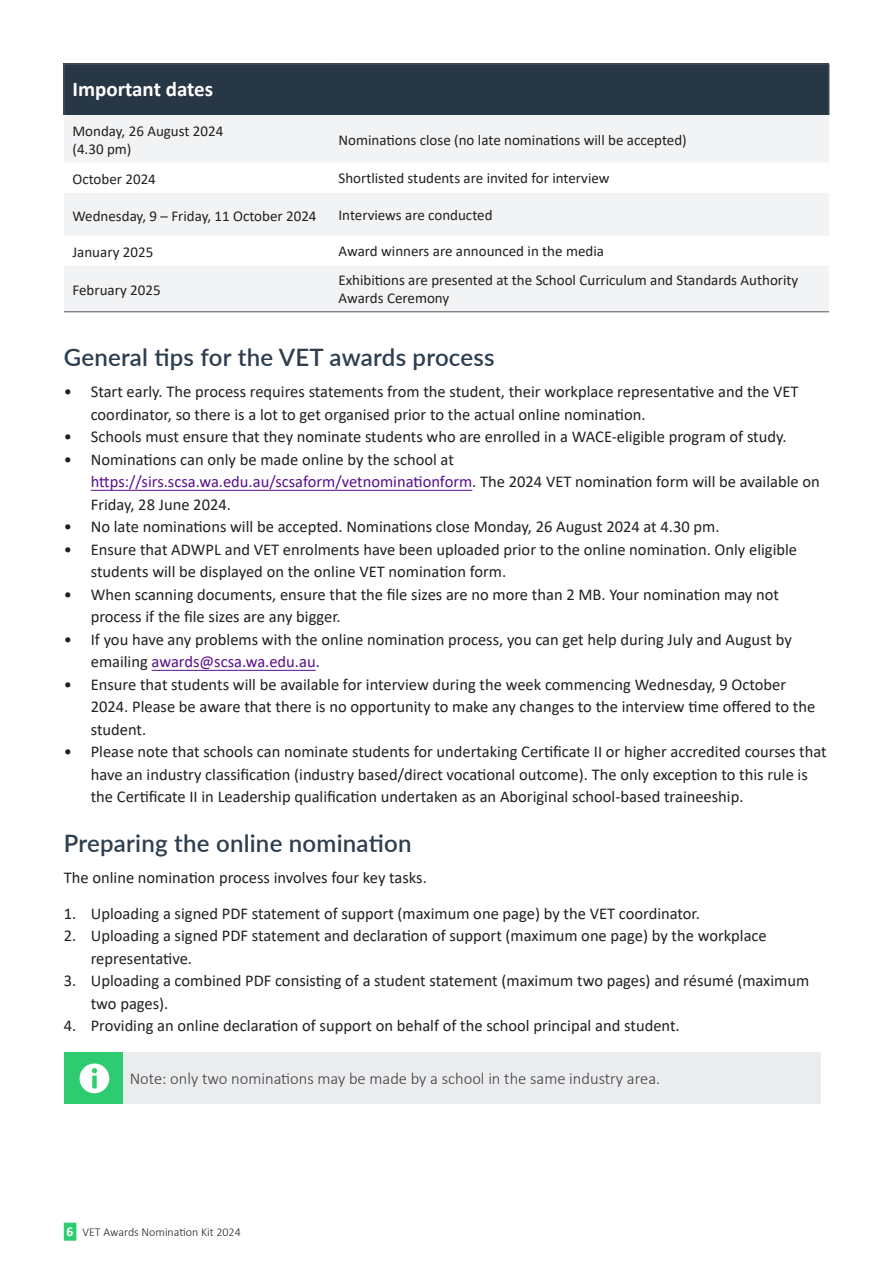
<style>
.page{position:relative;width:893px;height:1263px;background:#fff}
.page>*{position:absolute;margin:0;border:0;box-sizing:border-box;transform-origin:0 0}
.Heading_2{font:600 24px "Lato";letter-spacing:.01em;color:#2c3e50}
.Table_header{font:700 21px "Calibri";color:#fff}
.Body_text{font:16.5px/22.5px "Calibri";color:#231f20}
.Body_text-2{font:300 16.5px "Calibri";color:#3e3e3f}
.Table_body{font:15px/18px "Calibri";color:#231f20}
.t1{font:300 12px "Calibri";color:#231f20}
.s1{color:#580f8b}
.s2{font-weight:700;font-size:13.5px;color:#fff}
</style>
<div class="page">
<hr style="left:91px;top:490px;width:381px;height:1px;background:#580f8b">
<hr style="left:152px;top:670px;width:164px;height:1px;background:#580f8b">
<div style="left:64px;top:64px;width:765px;height:51px;background:#273746"></div>
<div style="left:64px;top:115px;width:765px;height:197px;background:#f2f3f4"></div>
<svg style="left:64px;top:163px;width:765px;height:103px"></svg>
<hr style="left:64px;top:64px;width:266px;height:1px;background:#57585a">
<hr style="left:64px;top:64px;width:1px;height:51px;background:#57585a">
<hr style="left:330px;top:64px;width:499px;height:1px;background:#57585a">
<hr style="left:829px;top:64px;width:1px;height:51px;background:#57585a">
<hr style="left:64px;top:312px;width:266px;height:1px;background:#535355">
<hr style="left:330px;top:312px;width:499px;height:1px;background:#535355">
<div style="left:64px;top:1052px;width:59px;height:51px;background:#2ecc71"></div>
<div style="left:123px;top:1052px;width:698px;height:51px;background:#eaecee"></div>
<svg style="left:80px;top:1063px;width:29px;height:30px"></svg>
<div style="left:64px;top:1223px;width:12px;height:18px;background:#2ecc71"></div>
<h2 class="Table_header" style="left:72px;top:74px;width:142px">Important dates</h2>
<p class="Table_body" style="left:72px;top:122px;width:152px">Monday, 26 August 2024 (4.30 pm)</p>
<p class="Table_body" style="left:338px;top:130px;width:350px">Nominations close (no late nominations will be accepted)</p>
<p class="Table_body" style="left:72px;top:170px;width:85px">October 2024</p>
<p class="Table_body" style="left:338px;top:169px;width:273px">Shortlisted students are invited for interview</p>
<p class="Table_body" style="left:72px;top:206px;width:246px">Wednesday, 9 – Friday, 11 October 2024</p>
<p class="Table_body" style="left:338px;top:205px;width:156px">Interviews are conducted</p>
<p class="Table_body" style="left:72px;top:243px;width:82px">January 2025</p>
<p class="Table_body" style="left:338px;top:242px;width:267px">Award winners are announced in the media</p>
<p class="Table_body" style="left:72px;top:281px;width:90px">February 2025</p>
<p class="Table_body" style="left:338px;top:271px;width:461px">Exhibitions are presented at the School Curriculum and Standards Authority<br>Awards Ceremony</p>
<h2 class="Heading_2" style="left:64px;top:340px;width:432px">General tips for the VET awards process</h2>
<p class="Body_text" style="left:91px;top:380px;width:709px;text-indent:-27px">• Start early. The process requires statements from the student, their workplace representative and the VET coordinator, so there is a lot to get organised prior to the actual online nomination.</p>
<p class="Body_text" style="left:64px;top:425px;width:724px">• Schools must ensure that they nominate students who are enrolled in a WACE-eligible program of study.</p>
<p class="Body_text" style="left:91px;top:448px;width:730px;text-indent:-27px">• Nominations can only be made online by the school at <span class="s1">https://sirs.scsa.wa.edu.au/scsaform/vetnominationform</span>. The 2024 VET nomination form will be available on<br>Friday, 28 June 2024.</p>
<p class="Body_text" style="left:64px;top:515px;width:657px">• No late nominations will be accepted. Nominations close Monday, 26 August 2024 at 4.30 pm.</p>
<p class="Body_text" style="left:91px;top:538px;width:708px;text-indent:-27px">• Ensure that ADWPL and VET enrolments have been uploaded prior to the online nomination. Only eligible students will be displayed on the online VET nomination form.</p>
<p class="Body_text" style="left:91px;top:583px;width:690px;text-indent:-27px">• When scanning documents, ensure that the file sizes are no more than 2 MB. Your nomination may not process if the file sizes are any bigger.</p>
<p class="Body_text" style="left:91px;top:628px;width:702px;text-indent:-27px">• If you have any problems with the online nomination process, you can get help during July and August by emailing <span class="s1">awards@scsa.wa.edu.au</span>.</p>
<p class="Body_text" style="left:91px;top:673px;width:726px;text-indent:-27px">• Ensure that students will be available for interview during the week commencing Wednesday, 9 October<br>2024. Please be aware that there is no opportunity to make any changes to the interview time offered to the student.</p>
<p class="Body_text" style="left:91px;top:740px;width:737px;text-indent:-27px">• Please note that schools can nominate students for undertaking Certificate II or higher accredited courses that have an industry classification (industry based/direct vocational outcome). The only exception to this rule is the Certificate II in Leadership qualification undertaken as an Aboriginal school-based traineeship.</p>
<h2 class="Heading_2" style="left:64px;top:826px;width:349px">Preparing the online nomination</h2>
<p class="Body_text" style="left:64px;top:866px;width:365px">The online nomination process involves four key tasks.</p>
<p class="Body_text" style="left:64px;top:901px;width:638px">1. Uploading a signed PDF statement of support (maximum one page) by the VET coordinator.</p>
<p class="Body_text" style="left:91px;top:924px;width:678px;text-indent:-27px">2. Uploading a signed PDF statement and declaration of support (maximum one page) by the workplace representative.</p>
<p class="Body_text" style="left:91px;top:969px;width:720px;text-indent:-27px">3. Uploading a combined PDF consisting of a student statement (maximum two pages) and résumé (maximum two pages).</p>
<p class="Body_text" style="left:64px;top:1014px;width:617px">4. Providing an online declaration of support on behalf of the school principal and student.</p>
<p class="Body_text-2" style="left:130px;top:1068px;width:532px">Note: only two nominations may be made by a school in the same industry area.</p>
<p class="t1" style="left:66px;top:1225px;width:176px"><span class="s2">6</span> VET Awards Nomination Kit 2024</p>
</div>
